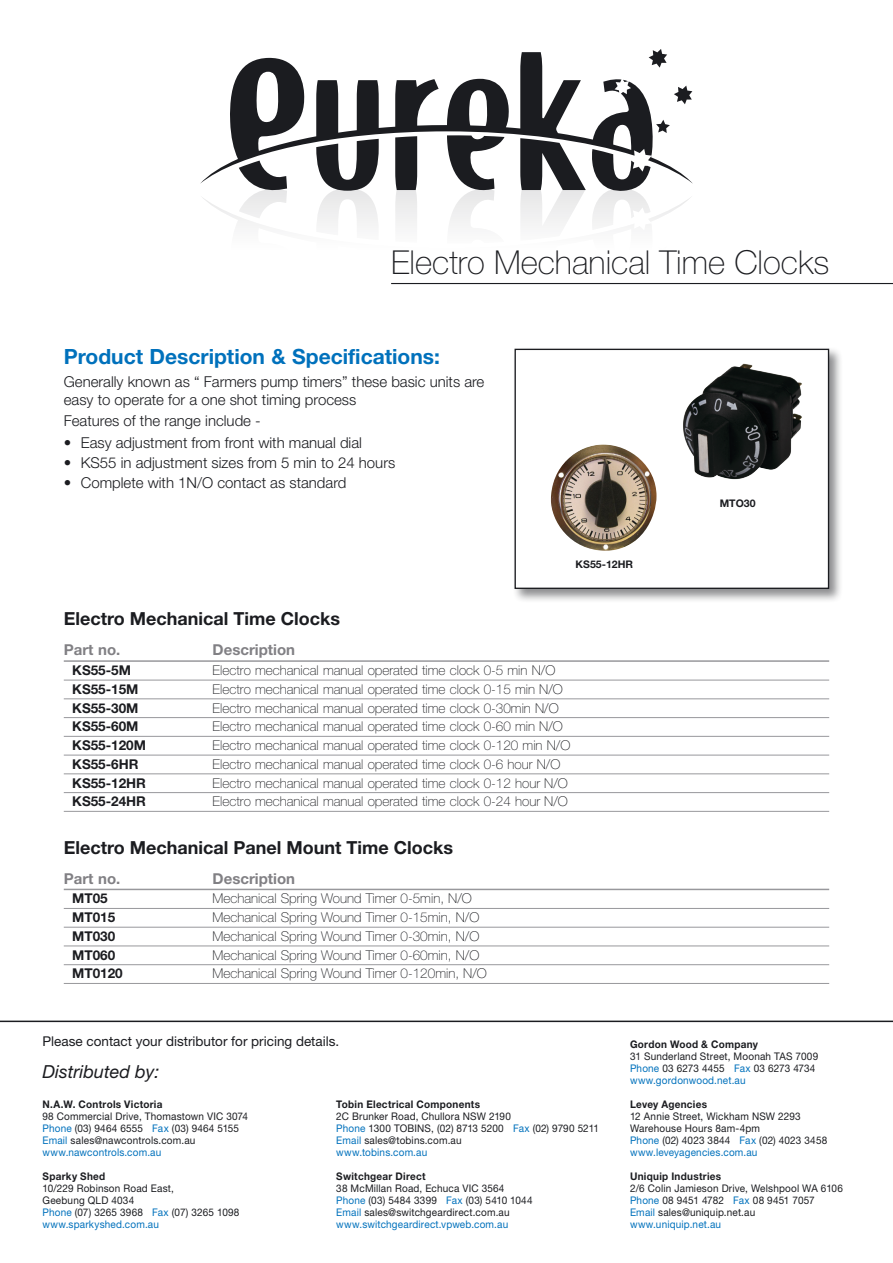
<style>
.page{position:relative;width:893px;height:1263px;background:#fff}
.page>*{position:absolute;margin:0;border:0;box-sizing:border-box;transform-origin:0 0}
.t1{font:100 33px "Helvetica Neue LT Std";color:#1b1c20}
.t2{font:700 21px "Helvetica Neue LT Std";color:#0071bc}
.t3{font:700 18px "Helvetica Neue LT Std";color:#1b1c20}
.t4{font:italic 18px "Helvetica Neue LT Std";color:#1b1c20}
.t5{font:300 15px/17.2px "Helvetica Neue LT Std";color:#1b1c20}
.t6{font:700 15px "Helvetica Neue LT Std";color:#818084}
.t7{font:100 13.5px "Helvetica Neue LT Std";color:#1b1c20}
.t8{font:700 13.5px "Helvetica Neue LT Std";color:#1b1c20}
.t9{font:13.5px "Helvetica Neue LT Std";color:#1b1c20}
.t10{font:10.5px/12px "Helvetica Neue LT Std";letter-spacing:.015em;color:#1b1c20;scale:.95 1}
.t11{font:700 10.5px "Helvetica Neue LT Std";letter-spacing:.025em;color:#1b1c20;scale:.95 1}
.t12{font:700 10.5px "Helvetica Neue LT Std";color:#1b1c20}
.t13{font:700 10.5px "Helvetica Neue LT Std";letter-spacing:.025em;color:#1b1c20}
.s1{color:#0071bc}
</style>
<div class="page">
<svg style="left:202px;top:197px;width:491px;height:88px"></svg>
<svg style="left:656px;top:246px;width:14px;height:13px"></svg>
<svg style="left:652px;top:49px;width:10px;height:3px"></svg>
<svg style="left:239px;top:184px;width:48px;height:34px"></svg>
<svg style="left:316px;top:184px;width:63px;height:56px"></svg>
<svg style="left:395px;top:184px;width:22px;height:59px"></svg>
<svg style="left:447px;top:184px;width:58px;height:60px"></svg>
<svg style="left:520px;top:184px;width:66px;height:57px"></svg>
<svg style="left:200px;top:52px;width:493px;height:132px"></svg>
<svg style="left:592px;top:149px;width:59px;height:81px"></svg>
<svg style="left:656px;top:120px;width:14px;height:13px"></svg>
<hr style="left:0;top:1020px;width:893px;height:2px;background:#1b1c20">
<hr style="left:391px;top:283px;width:502px;height:1px;background:#1b1c20">
<div style="left:512px;top:346px;width:331px;height:257px;background:#1b1c20;opacity:.5"></div>
<div style="left:515px;top:349px;width:313px;height:239px;background:#fff"></div>
<div style="left:514px;top:349px;width:315px;height:240px;border:1px solid #1b1c20"></div>
<hr style="left:64px;top:660px;width:765px;height:2px;background:#98989c">
<hr style="left:64px;top:680px;width:765px;height:1px;background:#98989c">
<hr style="left:64px;top:698px;width:765px;height:1px;background:#98989c">
<hr style="left:64px;top:717px;width:765px;height:1px;background:#98989c">
<hr style="left:64px;top:736px;width:765px;height:1px;background:#98989c">
<hr style="left:64px;top:755px;width:765px;height:1px;background:#98989c">
<hr style="left:64px;top:773px;width:765px;height:1px;background:#98989c">
<hr style="left:64px;top:792px;width:765px;height:1px;background:#98989c">
<hr style="left:64px;top:811px;width:765px;height:1px;background:#98989c">
<hr style="left:64px;top:889px;width:765px;height:1px;background:#98989c">
<hr style="left:64px;top:908px;width:765px;height:1px;background:#98989c">
<hr style="left:64px;top:927px;width:765px;height:1px;background:#98989c">
<hr style="left:64px;top:945px;width:765px;height:1px;background:#98989c">
<hr style="left:64px;top:964px;width:765px;height:1px;background:#98989c">
<hr style="left:64px;top:983px;width:765px;height:1px;background:#98989c">
<img style="left:551px;top:444px;width:105px;height:107px;border-radius:51px">
<img style="left:683px;top:363px;width:119px;height:117px">
<h1 class="t1" style="left:391px;top:244px;width:440px">Electro Mechanical Time Clocks</h1>
<h2 class="t2" style="left:64px;top:343px;width:378px">Product Description &amp; Specifications:</h2>
<h3 class="t5" style="left:64px;top:373px;width:422px">Generally known as “ Farmers pump timers” these basic units are easy to operate for a one shot timing process</h3>
<h3 class="t5" style="left:64px;top:412px;width:199px">Features of the range include -</h3>
<h3 class="t5" style="left:64px;top:433px;width:300px">• Easy adjustment from front with manual dial</h3>
<h3 class="t5" style="left:64px;top:454px;width:333px">• KS55 in adjustment sizes from 5 min to 24 hours</h3>
<h3 class="t5" style="left:64px;top:474px;width:284px">• Complete with 1N/O contact as standard</h3>
<p class="t12" style="left:576px;top:558px;width:59px">KS55-12HR</p>
<h3 class="t3" style="left:64px;top:608px;width:278px">Electro Mechanical Time Clocks</h3>
<h3 class="t6" style="left:64px;top:641px;width:58px">Part no.</h3>
<h3 class="t6" style="left:213px;top:641px;width:84px">Description</h3>
<p class="t8" style="left:72px;top:662px;width:60px">KS55-5M</p>
<p class="t7" style="left:213px;top:662px;width:344px">Electro mechanical manual operated time clock 0-5 min N/O</p>
<p class="t8" style="left:72px;top:681px;width:68px">KS55-15M</p>
<p class="t7" style="left:213px;top:681px;width:352px">Electro mechanical manual operated time clock 0-15 min N/O</p>
<p class="t8" style="left:72px;top:699px;width:68px">KS55-30M</p>
<p class="t7" style="left:213px;top:700px;width:348px">Electro mechanical manual operated time clock 0-30min N/O</p>
<p class="t8" style="left:72px;top:718px;width:68px">KS55-60M</p>
<p class="t7" style="left:213px;top:719px;width:352px">Electro mechanical manual operated time clock 0-60 min N/O</p>
<p class="t8" style="left:72px;top:737px;width:75px">KS55-120M</p>
<p class="t7" style="left:213px;top:737px;width:359px">Electro mechanical manual operated time clock 0-120 min N/O</p>
<p class="t8" style="left:72px;top:756px;width:68px">KS55-6HR</p>
<p class="t7" style="left:213px;top:756px;width:349px">Electro mechanical manual operated time clock 0-6 hour N/O</p>
<p class="t8" style="left:72px;top:774px;width:75px">KS55-12HR</p>
<p class="t7" style="left:213px;top:775px;width:357px">Electro mechanical manual operated time clock 0-12 hour N/O</p>
<p class="t8" style="left:72px;top:793px;width:75px">KS55-24HR</p>
<p class="t7" style="left:213px;top:794px;width:357px">Electro mechanical manual operated time clock 0-24 hour N/O</p>
<h3 class="t3" style="left:64px;top:836px;width:391px">Electro Mechanical Panel Mount Time Clocks</h3>
<h3 class="t6" style="left:64px;top:869px;width:58px">Part no.</h3>
<h3 class="t6" style="left:213px;top:869px;width:84px">Description</h3>
<p class="t8" style="left:72px;top:890px;width:37px">MT05</p>
<p class="t7" style="left:213px;top:891px;width:261px">Mechanical Spring Wound Timer 0-5min, N/O</p>
<p class="t8" style="left:72px;top:909px;width:45px">MT015</p>
<p class="t7" style="left:213px;top:910px;width:268px">Mechanical Spring Wound Timer 0-15min, N/O</p>
<p class="t8" style="left:72px;top:928px;width:45px">MT030</p>
<p class="t7" style="left:213px;top:928px;width:268px">Mechanical Spring Wound Timer 0-30min, N/O</p>
<p class="t8" style="left:72px;top:946px;width:45px">MT060</p>
<p class="t7" style="left:213px;top:947px;width:268px">Mechanical Spring Wound Timer 0-60min, N/O</p>
<p class="t8" style="left:72px;top:965px;width:52px">MT0120</p>
<p class="t7" style="left:213px;top:966px;width:276px">Mechanical Spring Wound Timer 0-120min, N/O</p>
<p class="t13" style="left:720px;top:497px;width:37px">MTO30</p>
<p class="t9" style="left:43px;top:1033px;width:298px">Please contact your distributor for pricing details.</p>
<h3 class="t4" style="left:43px;top:1060px;width:119px">Distributed by:</h3>
<p class="t11" style="left:43px;top:1098px;width:128px">N.A.W. Controls Victoria</p>
<p class="t10" style="left:43px;top:1110px;width:218px">98 Commercial Drive, Thomastown VIC 3074<br><span class="s1">Phone</span> (03) 9464 6555 <span class="s1">Fax</span> (03) 9464 5155<br><span class="s1">Email</span> sales@nawcontrols.com.au <span class="s1">www.nawcontrols.com.au</span></p>
<p class="t11" style="left:43px;top:1170px;width:68px">Sparky Shed</p>
<p class="t10" style="left:43px;top:1182px;width:209px">10/229 Robinson Road East,<br>Geebung QLD 4034<br><span class="s1">Phone</span> (07) 3265 3968 <span class="s1">Fax</span> (07) 3265 1098 <span class="s1">www.sparkyshed.com.au</span></p>
<p class="t11" style="left:336px;top:1098px;width:153px">Tobin Electrical Components</p>
<p class="t10" style="left:336px;top:1110px;width:278px">2C Brunker Road, Chullora NSW 2190<br><span class="s1">Phone</span> 1300 TOBINS, (02) 8713 5200 <span class="s1">Fax</span> (02) 9790 5211<br><span class="s1">Email</span> sales@tobins.com.au<br><span class="s1">www.tobins.com.au</span></p>
<p class="t11" style="left:336px;top:1170px;width:96px">Switchgear Direct</p>
<p class="t10" style="left:336px;top:1182px;width:208px">38 McMillan Road, Echuca VIC 3564<br><span class="s1">Phone</span> (03) 5484 3399 <span class="s1">Fax</span> (03) 5410 1044<br><span class="s1">Email</span> sales@switchgeardirect.com.au <span class="s1">www.switchgeardirect.vpweb.com.au</span></p>
<p class="t11" style="left:630px;top:1038px;width:136px">Gordon Wood &amp; Company</p>
<p class="t10" style="left:630px;top:1050px;width:200px">31 Sunderland Street, Moonah TAS 7009<br><span class="s1">Phone</span> 03 6273 4455 <span class="s1">Fax</span> 03 6273 4734 <span class="s1">www.gordonwood.net.au</span></p>
<p class="t11" style="left:630px;top:1098px;width:83px">Levey Agencies</p>
<p class="t10" style="left:630px;top:1110px;width:209px">12 Annie Street, Wickham NSW 2293<br>Warehouse Hours 8am-4pm<br><span class="s1">Phone</span> (02) 4023 3844 <span class="s1">Fax</span> (02) 4023 3458 <span class="s1">www.leveyagencies.com.au</span></p>
<p class="t11" style="left:630px;top:1170px;width:97px">Uniquip Industries</p>
<p class="t10" style="left:630px;top:1182px;width:226px">2/6 Colin Jamieson Drive, Welshpool WA 6106<br><span class="s1">Phone</span> 08 9451 4782 <span class="s1">Fax</span> 08 9451 7057<br><span class="s1">Email</span> sales@uniquip.net.au <span class="s1">www.uniquip.net.au</span></p>
</div>
